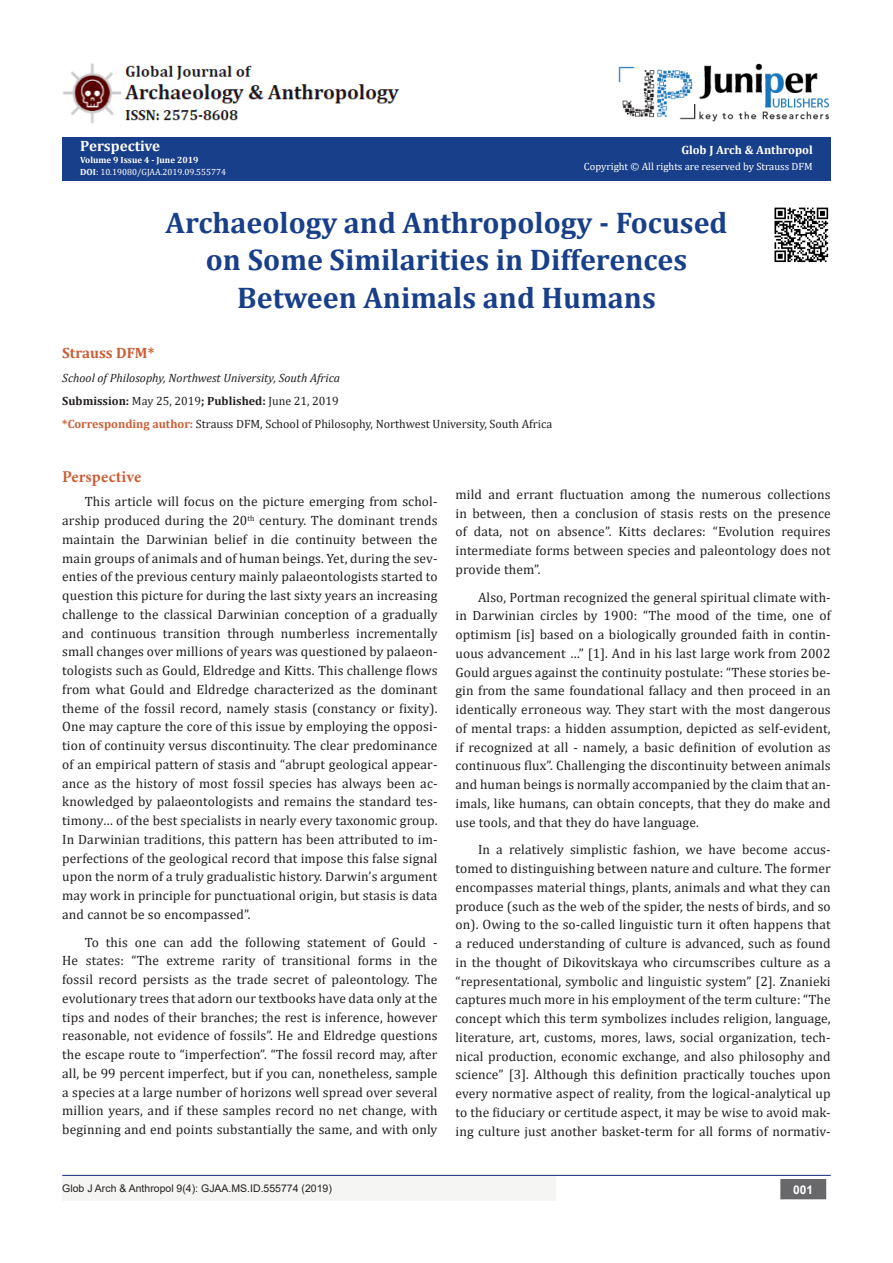
<style>
.page{position:relative;width:893px;height:1263px;background:#fff}
.page>*{position:absolute;margin:0;border:0;box-sizing:border-box;transform-origin:0 0}
.t1{font:700 30px/37.5px "Cambria";color:#183f89;text-align:center}
.t2{font:700 16.5px "Minion Pro";letter-spacing:.01em;color:#ca5f37}
.t3{font:700 15px "Cambria";color:#fff}
.t4{font:700 15px "Cambria";color:#ca5f37}
.t5{font:13.5px/18.8px "Cambria";letter-spacing:.01em;color:#231f20;text-align:justify}
.t6{font:12px "Cambria";color:#231f20}
.t7{font:italic 12px "Cambria";color:#231f20}
.t8{font:700 12px "Cambria";color:#231f20}
.t9{font:700 12px "Cambria";color:#fff}
.t10{font:700 12px "Arial";color:#fff}
.t11{font:10.5px "Arial";color:#231f20}
.t12{font:10.5px "Cambria";color:#fff}
.t13{font:9px "Cambria";color:#fff}
.t14{font:700 9px "Cambria";color:#fff}
.s1{font-weight:700}
.s2{font-weight:400}
.s3{font-weight:700;color:#ca5f37}
</style>
<div class="page">
<div style="left:62px;top:137px;width:769px;height:44px;background:#183f89"></div>
<div style="left:62px;top:1176px;width:494px;height:25px;background:#f5f5f4"></div>
<div style="left:781px;top:1180px;width:44px;height:18px;background:#68676a"></div>
<div style="left:780px;top:1179px;width:46px;height:20px;border:2px solid #68676a"></div>
<hr style="left:62px;top:1175px;width:769px;height:1px;background:#253f8e">
<img style="left:618px;top:63px;width:211px;height:59px">
<img style="left:62px;top:63px;width:338px;height:60px">
<img style="left:774px;top:207px;width:55px;height:56px">
<p class="t3" style="left:80px;top:135px;width:81px">Perspective</p>
<p class="t14" style="left:80px;top:154px;width:120px">Volume 9 Issue 4 - June 2019</p>
<p class="t13" style="left:80px;top:167px;width:147px"><span class="s1">DOI</span>: 10.19080/GJAA.2019.09.555774</p>
<p class="t9" style="left:681px;top:142px;width:133px">Glob J Arch &amp; Anthropol</p>
<p class="t12" style="left:584px;top:160px;width:230px">Copyright © All rights are reserved by Strauss DFM</p>
<p class="t1" style="left:165px;top:203px;width:564px">Archaeology and Anthropology - Focused on Some Similarities in Differences<br>Between Animals and Humans</p>
<p class="t4" style="left:62px;top:342px;width:94px">Strauss DFM*</p>
<p class="t7" style="left:62px;top:369px;width:279px">School of Philosophy, Northwest University, South Africa</p>
<p class="t8" style="left:62px;top:392px;width:278px">Submission: <span class="s2">May 25, 2019</span>; Published: <span class="s2">June 21, 2019</span></p>
<p class="t6" style="left:62px;top:417px;width:492px"><span class="s3">*Corresponding author:</span> Strauss DFM, School of Philosophy, Northwest University, South Africa</p>
<p class="t2" style="left:62px;top:465px;width:81px">Perspective</p>
<p class="t5" style="left:62px;top:492px;width:377px;text-indent:22px">This article will focus on the picture emerging from schol&shy;arship produced during the 20<sup>th</sup> century. The dominant trends maintain the Darwinian belief in die continuity between the main groups of animals and of human beings. Yet, during the sev&shy;enties of the previous century mainly palaeontologists started to question this picture for during the last sixty years an increasing challenge to the classical Darwinian conception of a gradually and continuous transition through numberless incrementally small changes over millions of years was questioned by palaeon&shy;tologists such as Gould, Eldredge and Kitts. This challenge flows from what Gould and Eldredge characterized as the dominant theme of the fossil record, namely stasis (constancy or fixity).<br>One may capture the core of this issue by employing the opposi&shy;tion of continuity versus discontinuity. The clear predominance of an empirical pattern of stasis and “abrupt geological appear&shy;ance as the history of most fossil species has always been ac&shy;knowledged by palaeontologists and remains the standard tes&shy;timony… of the best specialists in nearly every taxonomic group.<br>In Darwinian traditions, this pattern has been attributed to im&shy;perfections of the geological record that impose this false signal upon the norm of a truly gradualistic history. Darwin’s argument may work in principle for punctuational origin, but stasis is data and cannot be so encompassed”.</p>
<p class="t5" style="left:62px;top:933px;width:377px;text-indent:22px">To this one can add the following statement of Gould - He states: “The extreme rarity of transitional forms in the fossil record persists as the trade secret of paleontology. The evolutionary trees that adorn our textbooks have data only at the tips and nodes of their branches; the rest is inference, however reasonable, not evidence of fossils”. He and Eldredge questions the escape route to “imperfection”. “The fossil record may, after all, be 99 percent imperfect, but if you can, nonetheless, sample a species at a large number of horizons well spread over several million years, and if these samples record no net change, with beginning and end points substantially the same, and with only</p>
<p class="t5" style="left:455px;top:485px;width:377px">mild and errant fluctuation among the numerous collections in between, then a conclusion of stasis rests on the presence of data, not on absence”. Kitts declares: “Evolution requires intermediate forms between species and paleontology does not provide them”.</p>
<p class="t5" style="left:455px;top:588px;width:377px;text-indent:22px">Also, Portman recognized the general spiritual climate with&shy;in Darwinian circles by 1900: “The mood of the time, one of optimism [is] based on a biologically grounded faith in contin&shy;uous advancement …” [1]. And in his last large work from 2002<br>Gould argues against the continuity postulate: “These stories be&shy;gin from the same foundational fallacy and then proceed in an identically erroneous way. They start with the most dangerous of mental traps: a hidden assumption, depicted as self-evident, if recognized at all - namely, a basic definition of evolution as continuous flux”. Challenging the discontinuity between animals and human beings is normally accompanied by the claim that an&shy;imals, like humans, can obtain concepts, that they do make and use tools, and that they do have language.</p>
<p class="t5" style="left:455px;top:840px;width:377px;text-indent:22px">In a relatively simplistic fashion, we have become accus&shy;tomed to distinguishing between nature and culture. The former encompasses material things, plants, animals and what they can produce (such as the web of the spider, the nests of birds, and so on). Owing to the so-called linguistic turn it often happens that a reduced understanding of culture is advanced, such as found in the thought of Dikovitskaya who circumscribes culture as a “representational, symbolic and linguistic system” [2]. Znanieki captures much more in his employment of the term culture: “The concept which this term symbolizes includes religion, language, literature, art, customs, mores, laws, social organization, tech&shy;nical production, economic exchange, and also philosophy and science” [3]. Although this definition practically touches upon every normative aspect of reality, from the logical-analytical up to the fiduciary or certitude aspect, it may be wise to avoid mak&shy;ing culture just another basket-term for all forms of normativ-</p>
<p class="t11" style="left:62px;top:1181px;width:271px">Glob J Arch &amp; Anthropol 9(4): GJAA.MS.ID.555774 (2019)</p>
<p class="t10" style="left:793px;top:1181px;width:22px">001</p>
</div>
